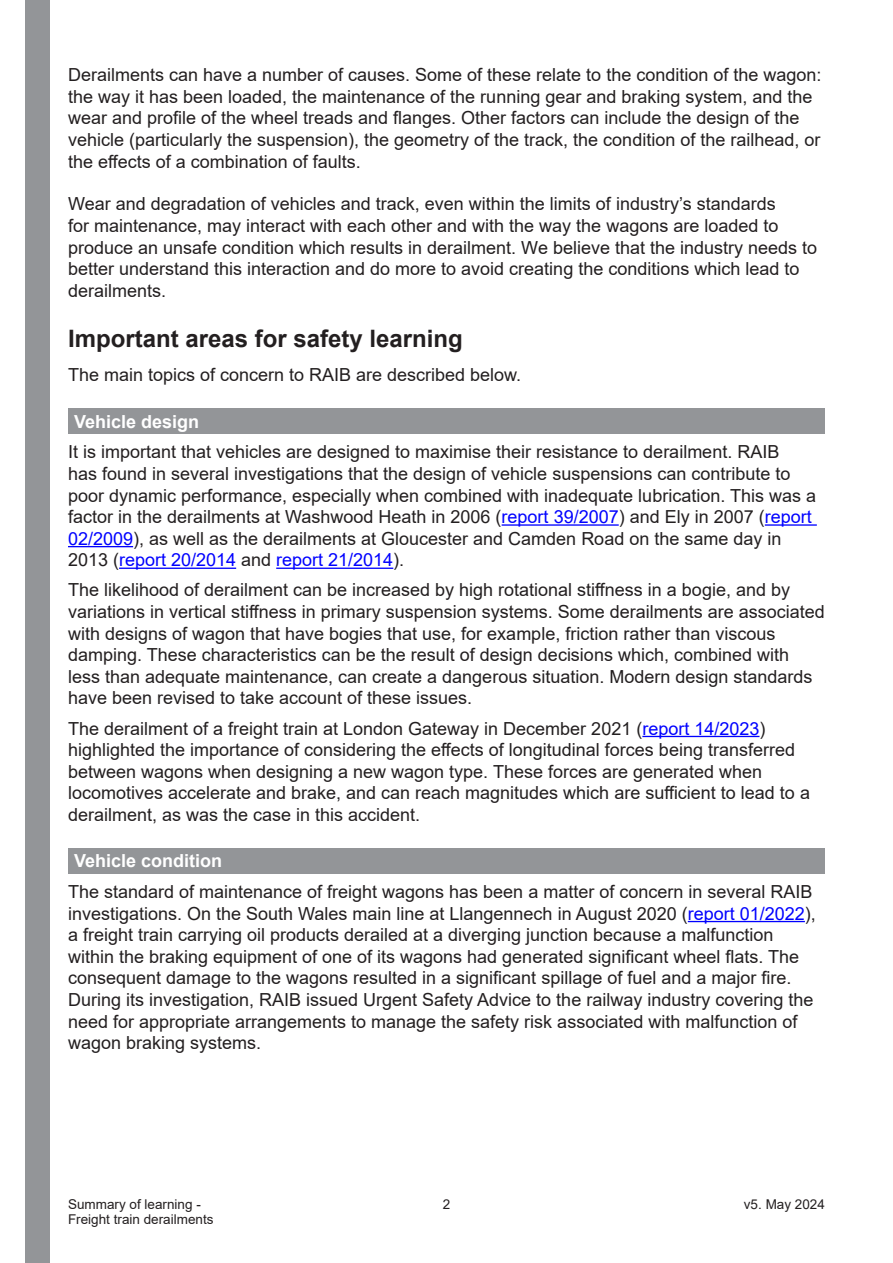
<style>
.page{position:relative;width:893px;height:1263px;background:#fff}
.page>*{position:absolute;margin:0;border:0;box-sizing:border-box;transform-origin:0 0}
.t1{font:700 24px "Arial";color:#231f20}
.t2{font:18px/21.6px "Arial";color:#231f20}
.t3{font:700 18px "Arial";color:#fff}
.t4{font:13.5px "Arial";color:#231f20}
.s1{color:#00f}
</style>
<div class="page">
<div style="left:26px;top:0;width:24px;height:1263px;background:#939598"></div>
<hr style="left:502px;top:524px;width:117px;height:2px;background:#00f">
<hr style="left:765px;top:524px;width:52px;height:2px;background:#00f">
<hr style="left:68px;top:546px;width:65px;height:1px;background:#00f">
<hr style="left:119px;top:568px;width:117px;height:1px;background:#00f">
<hr style="left:276px;top:568px;width:117px;height:1px;background:#00f">
<hr style="left:642px;top:736px;width:117px;height:1px;background:#00f">
<hr style="left:688px;top:921px;width:117px;height:1px;background:#00f">
<div style="left:68px;top:408px;width:757px;height:26px;background:#939598"></div>
<div style="left:68px;top:848px;width:757px;height:26px;background:#939598"></div>
<p class="t2" style="left:68px;top:64px;width:755px">Derailments can have a number of causes. Some of these relate to the condition of the wagon: the way it has been loaded, the maintenance of the running gear and braking system, and the wear and profile of the wheel treads and flanges. Other factors can include the design of the vehicle (particularly the suspension), the geometry of the track, the condition of the railhead, or the effects of a combination of faults.</p>
<p class="t2" style="left:68px;top:193px;width:751px">Wear and degradation of vehicles and track, even within the limits of industry’s standards<br>for maintenance, may interact with each other and with the way the wagons are loaded to produce an unsafe condition which results in derailment. We believe that the industry needs to better understand this interaction and do more to avoid creating the conditions which lead to derailments.</p>
<p class="t1" style="left:68px;top:322px;width:396px">Important areas for safety learning</p>
<p class="t2" style="left:68px;top:364px;width:455px">The main topics of concern to RAIB are described below.</p>
<p class="t3" style="left:74px;top:409px;width:127px">Vehicle design</p>
<p class="t2" style="left:68px;top:441px;width:750px">It is important that vehicles are designed to maximise their resistance to derailment. RAIB<br>has found in several investigations that the design of vehicle suspensions can contribute to poor dynamic performance, especially when combined with inadequate lubrication. This was a factor in the derailments at Washwood Heath in 2006 (<span class="s1">report 39/2007</span>) and Ely in 2007 (<span class="s1">report 02/2009</span>), as well as the derailments at Gloucester and Camden Road on the same day in 2013 (<span class="s1">report 20/2014</span> and <span class="s1">report 21/2014</span>).</p>
<p class="t2" style="left:68px;top:579px;width:758px">The likelihood of derailment can be increased by high rotational stiffness in a bogie, and by variations in vertical stiffness in primary suspension systems. Some derailments are associated with designs of wagon that have bogies that use, for example, friction rather than viscous damping. These characteristics can be the result of design decisions which, combined with less than adequate maintenance, can create a dangerous situation. Modern design standards have been revised to take account of these issues.</p>
<p class="t2" style="left:68px;top:717px;width:743px">The derailment of a freight train at London Gateway in December 2021 (<span class="s1">report 14/2023</span>) highlighted the importance of considering the effects of longitudinal forces being transferred between wagons when designing a new wagon type. These forces are generated when locomotives accelerate and brake, and can reach magnitudes which are sufficient to lead to a derailment, as was the case in this accident.</p>
<p class="t3" style="left:74px;top:848px;width:150px">Vehicle condition</p>
<p class="t2" style="left:68px;top:881px;width:749px">The standard of maintenance of freight wagons has been a matter of concern in several RAIB investigations. On the South Wales main line at Llangennech in August 2020 (<span class="s1">report 01/2022</span>), a freight train carrying oil products derailed at a diverging junction because a malfunction within the braking equipment of one of its wagons had generated significant wheel flats. The consequent damage to the wagons resulted in a significant spillage of fuel and a major fire.<br>During its investigation, RAIB issued Urgent Safety Advice to the railway industry covering the need for appropriate arrangements to manage the safety risk associated with malfunction of wagon braking systems.</p>
<p class="t4" style="left:68px;top:1195px;width:134px">Summary of learning -</p>
<p class="t4" style="left:443px;top:1195px;width:9px">2</p>
<p class="t4" style="left:68px;top:1210px;width:147px">Freight train derailments</p>
<p class="t4" style="left:744px;top:1195px;width:83px">v5. May 2024</p>
</div>
